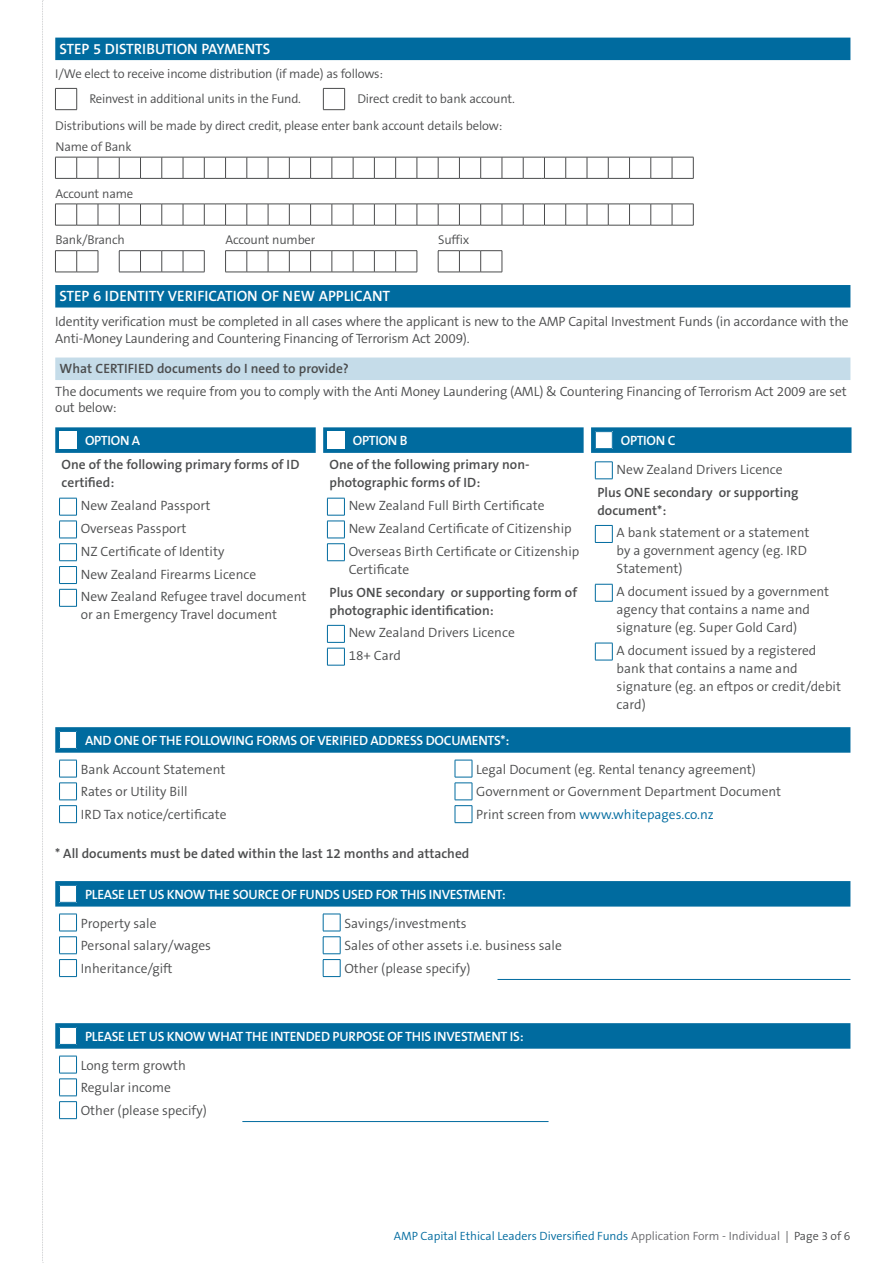
<style>
.page{position:relative;width:893px;height:1263px;background:#fff}
.page>*{position:absolute;margin:0;border:0;box-sizing:border-box;transform-origin:0 0}
.PDS_Heading_1_APP_FO{font:600 15px "The Sans B6";color:#fff}
.Body_copy{font:300 13.5px/18px "The Sans B4";color:#4b4c4d}
.Body_copy-2{font:600 13.5px/18px "The Sans B6";color:#4b4c4d}
.Table_Heading_white{font:600 13.5px "The Sans B6";letter-spacing:-.02em;color:#fff}
.PDS_Body_copy{font:300 13.5px/16.5px "The Sans B4";letter-spacing:-.015em;color:#4b4c4d}
.PDS_Table_Body{font:300 13.5px/15.8px "The Sans B4";letter-spacing:-.015em;color:#4b4c4d}
.App_form_Subheading{font:600 13.5px "The Sans B6";color:#4b4c4d}
.Body_copy-3{font:300 13.5px "The Sans B4";color:#006b9f}
.PDS_Table_Body-2{font:300 12.75px "The Sans B4";letter-spacing:-.015em;color:#4b4c4d}
.t1{font:300 12px "The Sans B4";color:#006b9f}
.s1{color:#4b4c4d}
.s2{color:#69696c}
</style>
<div class="page">
<svg style="left:42px;top:0;width:2px;height:1263px"></svg>
<svg style="left:55px;top:427px;width:261px;height:26px;background:#066ea1"></svg>
<div style="left:60px;top:432px;width:17px;height:17px;background:#fff"></div>
<svg style="left:59px;top:498px;width:18px;height:109px"></svg>
<svg style="left:323px;top:427px;width:261px;height:26px;background:#066ea1"></svg>
<div style="left:327px;top:432px;width:17px;height:17px;background:#fff"></div>
<svg style="left:327px;top:498px;width:18px;height:63px"></svg>
<svg style="left:327px;top:625px;width:18px;height:41px"></svg>
<svg style="left:591px;top:427px;width:260px;height:26px;background:#0e73a4"></svg>
<svg style="left:595px;top:462px;width:18px;height:18px"></svg>
<svg style="left:595px;top:525px;width:18px;height:18px"></svg>
<svg style="left:595px;top:584px;width:18px;height:18px"></svg>
<svg style="left:595px;top:643px;width:18px;height:18px"></svg>
<svg style="left:55px;top:727px;width:795px;height:26px;background:#0970a2"></svg>
<svg style="left:59px;top:760px;width:18px;height:63px"></svg>
<svg style="left:455px;top:760px;width:18px;height:63px"></svg>
<hr style="left:497px;top:979px;width:353px;height:1px;background:#006b9f">
<div style="left:55px;top:881px;width:795px;height:25px;background:#006b9f"></div>
<svg style="left:59px;top:914px;width:18px;height:63px"></svg>
<svg style="left:323px;top:914px;width:18px;height:63px"></svg>
<hr style="left:242px;top:1121px;width:307px;height:1px;background:#006b9f">
<svg style="left:55px;top:1023px;width:795px;height:26px;background:#0970a2"></svg>
<svg style="left:59px;top:1056px;width:18px;height:63px"></svg>
<div style="left:55px;top:38px;width:795px;height:22px;background:#006b9f"></div>
<div style="left:55px;top:285px;width:795px;height:22px;background:#006b9f"></div>
<div style="left:55px;top:357px;width:795px;height:23px;background:#c5dce9"></div>
<svg style="left:55px;top:88px;width:22px;height:22px"></svg>
<svg style="left:323px;top:88px;width:22px;height:22px"></svg>
<svg style="left:55px;top:157px;width:639px;height:22px"></svg>
<svg style="left:55px;top:204px;width:639px;height:22px"></svg>
<svg style="left:55px;top:250px;width:44px;height:23px"></svg>
<svg style="left:119px;top:250px;width:86px;height:23px"></svg>
<svg style="left:225px;top:250px;width:193px;height:23px"></svg>
<svg style="left:438px;top:250px;width:65px;height:23px"></svg>
<p class="PDS_Heading_1_APP_FO" style="left:60px;top:41px;width:212px">STEP 5 DISTRIBUTION PAYMENTS</p>
<p class="PDS_Table_Body-2" style="left:55px;top:67px;width:329px">I/We elect to receive income distribution (if made) as follows:</p>
<p class="PDS_Table_Body-2" style="left:89px;top:92px;width:213px">Reinvest in additional units in the Fund.</p>
<p class="PDS_Table_Body-2" style="left:357px;top:92px;width:159px">Direct credit to bank account.</p>
<p class="PDS_Table_Body-2" style="left:55px;top:119px;width:449px">Distributions will be made by direct credit, please enter bank account details below:</p>
<p class="PDS_Table_Body-2" style="left:55px;top:140px;width:78px">Name of Bank</p>
<p class="PDS_Table_Body-2" style="left:55px;top:187px;width:79px">Account name</p>
<p class="PDS_Table_Body-2" style="left:55px;top:233px;width:71px">Bank/Branch</p>
<p class="PDS_Table_Body-2" style="left:226px;top:233px;width:91px">Account number</p>
<p class="PDS_Table_Body-2" style="left:438px;top:233px;width:33px">Suffix</p>
<p class="PDS_Heading_1_APP_FO" style="left:60px;top:288px;width:332px">STEP 6 IDENTITY VERIFICATION OF NEW APPLICANT</p>
<p class="PDS_Body_copy" style="left:55px;top:314px;width:795px">Identity verification must be completed in all cases where the applicant is new to the AMP Capital Investment Funds (in accordance with the<br>Anti-Money Laundering and Countering Financing of Terrorism Act 2009).</p>
<p class="App_form_Subheading" style="left:60px;top:361px;width:291px">What CERTIFIED documents do I need to provide?</p>
<p class="PDS_Table_Body" style="left:55px;top:384px;width:793px">The documents we require from you to comply with the Anti Money Laundering (AML) &amp; Countering Financing of Terrorism Act 2009 are set out below:</p>
<p class="Table_Heading_white" style="left:85px;top:434px;width:57px">OPTION A</p>
<p class="Body_copy-2" style="left:62px;top:456px;width:239px">One of the following primary forms of ID certified:</p>
<p class="Body_copy" style="left:81px;top:497px;width:131px">New Zealand Passport</p>
<p class="Body_copy" style="left:81px;top:520px;width:107px">Overseas Passport</p>
<p class="Body_copy" style="left:81px;top:543px;width:145px">NZ Certificate of Identity</p>
<p class="Body_copy" style="left:81px;top:565px;width:177px">New Zealand Firearms Licence</p>
<p class="Body_copy" style="left:81px;top:588px;width:227px">New Zealand Refugee travel document or an Emergency Travel document</p>
<p class="Table_Heading_white" style="left:353px;top:434px;width:56px">OPTION B</p>
<p class="Body_copy-2" style="left:330px;top:456px;width:201px">One of the following primary non&shy;photographic forms of ID:</p>
<p class="Body_copy" style="left:349px;top:497px;width:197px">New Zealand Full Birth Certificate</p>
<p class="Body_copy" style="left:349px;top:520px;width:224px">New Zealand Certificate of Citizenship</p>
<p class="Body_copy" style="left:349px;top:543px;width:232px">Overseas Birth Certificate or Citizenship<br>Certificate</p>
<p class="Body_copy-2" style="left:330px;top:583px;width:249px">Plus ONE secondary or supporting form of photographic identification:</p>
<p class="Body_copy" style="left:349px;top:624px;width:168px">New Zealand Drivers Licence</p>
<p class="Body_copy" style="left:349px;top:647px;width:54px">18+ Card</p>
<p class="Table_Heading_white" style="left:621px;top:434px;width:56px">OPTION C</p>
<p class="Body_copy" style="left:617px;top:461px;width:168px">New Zealand Drivers Licence</p>
<p class="Body_copy-2" style="left:597px;top:483px;width:202px">Plus ONE secondary or supporting document*:</p>
<p class="Body_copy" style="left:617px;top:524px;width:194px">A bank statement or a statement by a government agency (eg. IRD<br>Statement)</p>
<p class="Body_copy" style="left:617px;top:583px;width:214px">A document issued by a government agency that contains a name and signature (eg. Super Gold Card)</p>
<p class="Body_copy" style="left:617px;top:642px;width:226px">A document issued by a registered bank that contains a name and signature (eg. an eftpos or credit/debit card)</p>
<p class="Table_Heading_white" style="left:85px;top:733px;width:426px">AND ONE OF THE FOLLOWING FORMS OF VERIFIED ADDRESS DOCUMENTS*:</p>
<p class="Body_copy" style="left:81px;top:760px;width:146px">Bank Account Statement</p>
<p class="Body_copy" style="left:476px;top:760px;width:281px">Legal Document (eg. Rental tenancy agreement)</p>
<p class="Body_copy" style="left:81px;top:783px;width:108px">Rates or Utility Bill</p>
<p class="Body_copy" style="left:476px;top:783px;width:306px">Government or Government Department Document</p>
<p class="Body_copy" style="left:81px;top:806px;width:147px">IRD Tax notice/certificate</p>
<p class="Body_copy-3" style="left:476px;top:808px;width:239px"><span class="s1">Print screen from</span> www.whitepages.co.nz</p>
<p class="Body_copy-2" style="left:55px;top:844px;width:416px">* All documents must be dated within the last 12 months and attached</p>
<p class="Table_Heading_white" style="left:85px;top:887px;width:422px">PLEASE LET US KNOW THE SOURCE OF FUNDS USED FOR THIS INVESTMENT:</p>
<p class="Body_copy" style="left:81px;top:914px;width:77px">Property sale</p>
<p class="Body_copy" style="left:344px;top:914px;width:124px">Savings/investments</p>
<p class="Body_copy" style="left:81px;top:937px;width:132px">Personal salary/wages</p>
<p class="Body_copy" style="left:344px;top:937px;width:219px">Sales of other assets i.e. business sale</p>
<p class="Body_copy" style="left:81px;top:960px;width:93px">Inheritance/gift</p>
<p class="Body_copy" style="left:344px;top:960px;width:128px">Other (please specify)</p>
<p class="Table_Heading_white" style="left:85px;top:1029px;width:440px">PLEASE LET US KNOW WHAT THE INTENDED PURPOSE OF THIS INVESTMENT IS:</p>
<p class="Body_copy" style="left:81px;top:1056px;width:107px">Long term growth</p>
<p class="Body_copy" style="left:81px;top:1079px;width:92px">Regular income</p>
<p class="Body_copy" style="left:81px;top:1102px;width:128px">Other (please specify)</p>
<p class="t1" style="left:394px;top:1229px;width:458px">AMP Capital Ethical Leaders Diversified Funds <span class="s2">Application Form - Individual</span> <span class="s1">| Page 3 of 6</span></p>
</div>
